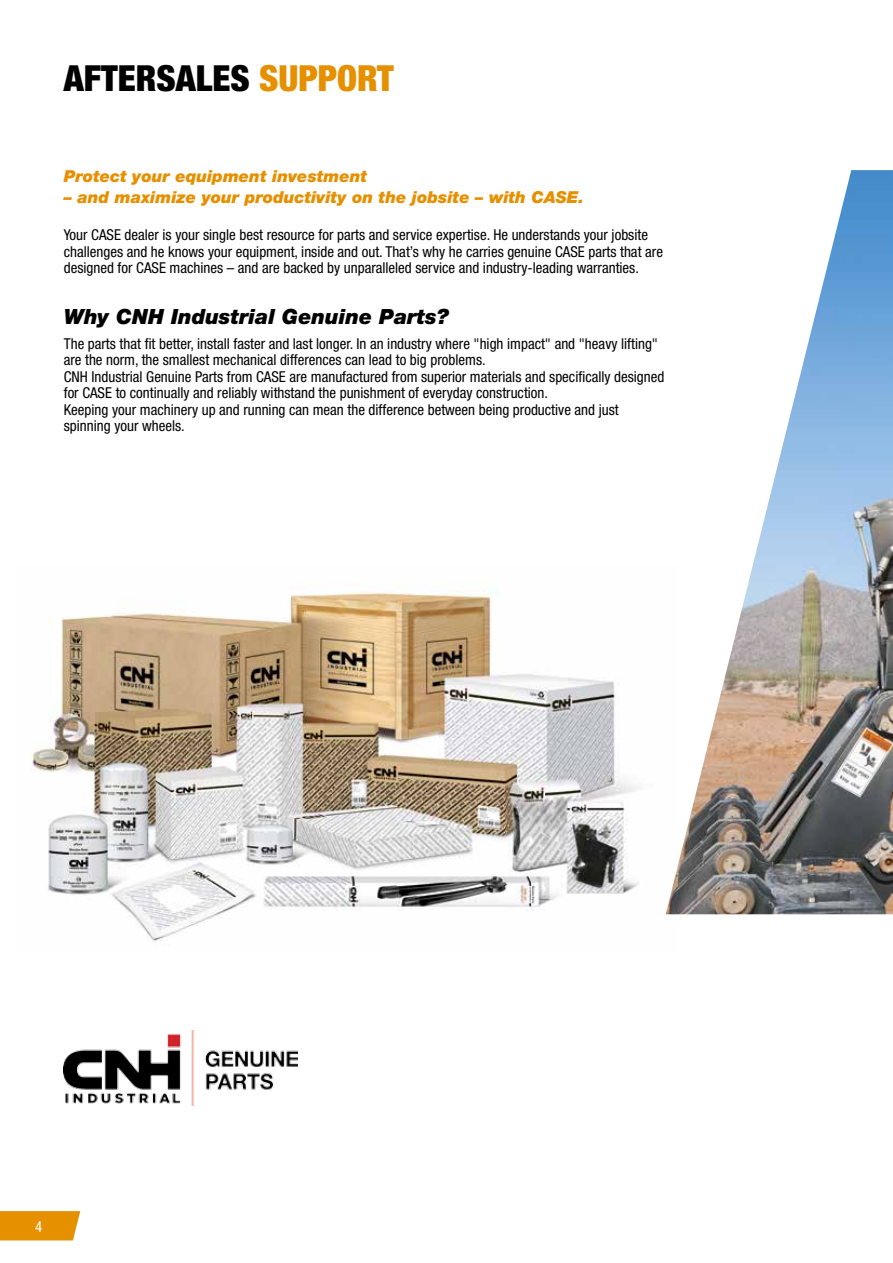
<style>
.page{position:relative;width:893px;height:1263px;background:#fff}
.page>*{position:absolute;margin:0;border:0;box-sizing:border-box;transform-origin:0 0}
.t1{font:900 condensed 36px "Helvetica Neue LT Std";color:#000}
.t2{font:italic 900 21px "Helvetica Neue LT Std";color:#000}
.t3{font:italic 900 16.5px "Helvetica Neue LT Std";color:#e69000}
.t4{font:condensed 15px/16.5px "Helvetica Neue LT Std";color:#000}
.t5{font:condensed 15px "Helvetica Neue LT Std";color:#fff}
.s1{color:#e69000}
</style>
<div class="page">
<img style="left:31px;top:583px;width:645px;height:359px">
<svg style="left:0;top:1211px;width:80px;height:29px;background:#e7950b"></svg>
<img style="left:666px;top:170px;width:227px;height:744px">
<img style="left:64px;top:1031px;width:234px;height:75px">
<h1 class="t1" style="left:64px;top:56px;width:332px">AFTERSALES <span class="s1">SUPPORT</span></h1>
<p class="t3" style="left:64px;top:166px;width:305px">Protect your equipment investment</p>
<p class="t3" style="left:64px;top:187px;width:522px">– and maximize your productivity on the jobsite – with CASE.</p>
<p class="t4" style="left:64px;top:227px;width:601px">Your CASE dealer is your single best resource for parts and service expertise. He understands your jobsite challenges and he knows your equipment, inside and out. That’s why he carries genuine CASE parts that are designed for CASE machines – and are backed by unparalleled service and industry-leading warranties.</p>
<h2 class="t2" style="left:64px;top:303px;width:387px">Why CNH Industrial Genuine Parts?</h2>
<p class="t4" style="left:64px;top:335px;width:602px">The parts that fit better, install faster and last longer. In an industry where "high impact" and "heavy lifting" are the norm, the smallest mechanical differences can lead to big problems.<br>CNH Industrial Genuine Parts from CASE are manufactured from superior materials and specifically designed for CASE to continually and reliably withstand the punishment of everyday construction.<br>Keeping your machinery up and running can mean the difference between being productive and just spinning your wheels.</p>
<p class="t5" style="left:35px;top:1218px;width:9px">4</p>
</div>
